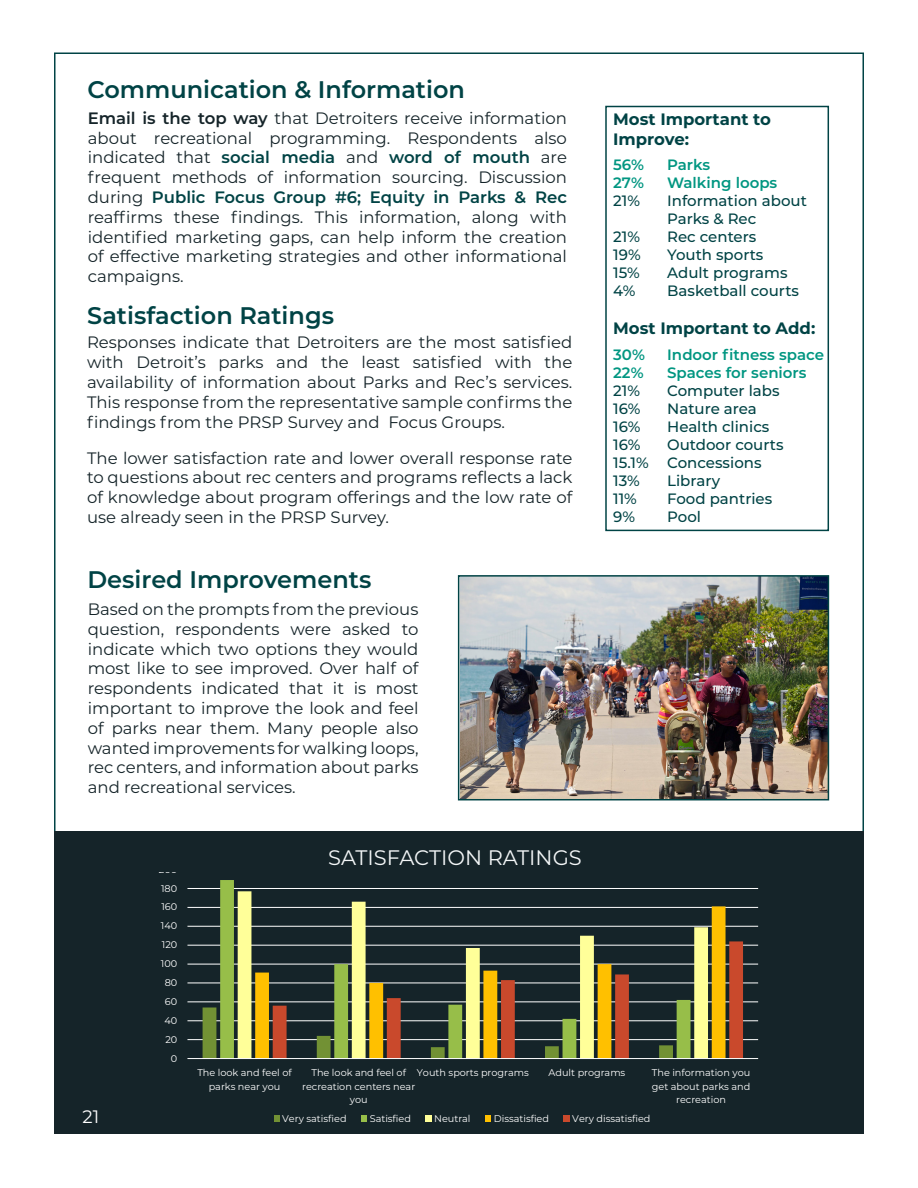
<style>
.page{position:relative;width:918px;height:1188px;background:#fff}
.page>*{position:absolute;margin:0;border:0;box-sizing:border-box;transform-origin:0 0}
.t1{font:600 24px "Montserrat";color:#004345}
.t2{font:21px "Montserrat";color:#f3f6f7}
.t3{font:18px "Montserrat";color:#fff}
.t4{font:16.5px/19.8px "Montserrat";color:#152429;text-align:justify}
.t5{font:700 16.5px/19.8px "Montserrat";color:#004345}
.t6{font:500 15px/18px "Montserrat";color:#004345}
.t7{font:600 15px "Montserrat";color:#009681}
.t8{font:9.75px/13.4px "Montserrat";color:#fff;text-align:center}
.s1{font-weight:600}
.s2{font-weight:600;color:#004345}
</style>
<div class="page">
<div style="left:54px;top:832px;width:810px;height:302px;background:#152429"></div>
<hr style="left:187px;top:1039px;width:571px;height:1px;background:#fff">
<hr style="left:187px;top:1021px;width:571px;height:1px;background:#fff">
<hr style="left:187px;top:1002px;width:571px;height:1px;background:#fff">
<hr style="left:187px;top:983px;width:571px;height:1px;background:#fff">
<hr style="left:187px;top:964px;width:571px;height:1px;background:#fff">
<hr style="left:187px;top:945px;width:571px;height:1px;background:#fff">
<hr style="left:187px;top:926px;width:571px;height:1px;background:#fff">
<hr style="left:187px;top:907px;width:571px;height:1px;background:#fff">
<hr style="left:187px;top:888px;width:571px;height:1px;background:#fff">
<hr style="left:187px;top:873px;width:571px;height:1px;background:#fff">
<svg style="left:203px;top:1008px;width:17px;height:50px"></svg>
<svg style="left:220px;top:880px;width:18px;height:178px;fill:#97be49"></svg>
<svg style="left:238px;top:891px;width:128px;height:167px"></svg>
<svg style="left:255px;top:906px;width:471px;height:152px"></svg>
<svg style="left:273px;top:941px;width:470px;height:117px"></svg>
<hr style="left:187px;top:1058px;width:571px;height:1px;background:#fff">
<svg style="left:274px;top:1116px;width:6px;height:6px"></svg>
<svg style="left:361px;top:1116px;width:6px;height:6px"></svg>
<svg style="left:425px;top:1116px;width:6px;height:6px"></svg>
<svg style="left:485px;top:1116px;width:6px;height:6px"></svg>
<svg style="left:564px;top:1116px;width:6px;height:6px"></svg>
<div style="left:605px;top:106px;width:224px;height:425px;border:2px solid #004345"></div>
<img style="left:461px;top:578px;width:365px;height:219px">
<div style="left:458px;top:575px;width:371px;height:225px;border:2px solid #004345"></div>
<p class="t1" style="left:87px;top:73px;width:379px">Communication &amp; Information</p>
<p class="t4" style="left:88px;top:107px;width:481px"><span class="s1">Email is the top way</span> that Detroiters receive information about recreational programming. Respondents also indicated that <span class="s2">social media</span> and <span class="s2">word of mouth</span> are frequent methods of information sourcing. Discussion during <span class="s2">Public Focus Group #6; Equity in Parks &amp; Rec </span>reaffirms these findings. This information, along with identified marketing gaps, can help inform the creation of effective marketing strategies and other informational campaigns.</p>
<p class="t1" style="left:87px;top:298px;width:248px">Satisfaction Ratings</p>
<p class="t4" style="left:87px;top:332px;width:487px">Responses indicate that Detroiters are the most satisfied with Detroit’s parks and the least satisfied with the availability of information about Parks and Rec’s services.<br>This response from the representative sample confirms the findings from the PRSP Survey and Focus Groups.</p>
<p class="t4" style="left:87px;top:447px;width:487px">The lower satisfaction rate and lower overall response rate to questions about rec centers and programs reflects a lack of knowledge about program offerings and the low rate of use already seen in the PRSP Survey.</p>
<p class="t1" style="left:87px;top:562px;width:286px">Desired Improvements</p>
<p class="t4" style="left:88px;top:599px;width:332px">Based on the prompts from the previous question, respondents were asked to indicate which two options they would most like to see improved. Over half of respondents indicated that it is most important to improve the look and feel of parks near them. Many people also wanted improvements for walking loops, rec centers, and information about parks and recreational services.</p>
<p class="t8" style="left:159px;top:862px;width:20px">200</p>
<p class="t8" style="left:161px;top:881px;width:18px">180</p>
<p class="t8" style="left:161px;top:900px;width:17px">160</p>
<p class="t8" style="left:161px;top:919px;width:18px">140</p>
<p class="t8" style="left:162px;top:938px;width:17px">120</p>
<p class="t8" style="left:161px;top:957px;width:18px">100</p>
<p class="t8" style="left:165px;top:976px;width:14px">80</p>
<p class="t8" style="left:165px;top:994px;width:14px">60</p>
<p class="t8" style="left:164px;top:1013px;width:14px">40</p>
<p class="t8" style="left:165px;top:1032px;width:13px">20</p>
<p class="t8" style="left:171px;top:1051px;width:8px">0</p>
<p class="t2" style="left:328px;top:843px;width:255px">SATISFACTION RATINGS</p>
<p class="t5" style="left:613px;top:109px;width:159px">Most Important to<br>Improve:</p>
<p class="t7" style="left:613px;top:154px;width:32px">56%</p>
<p class="t7" style="left:667px;top:154px;width:45px">Parks</p>
<p class="t7" style="left:613px;top:172px;width:32px">27%</p>
<p class="t7" style="left:667px;top:172px;width:112px">Walking loops</p>
<p class="t6" style="left:613px;top:191px;width:28px">21%</p>
<p class="t6" style="left:667px;top:191px;width:141px">Information about<br>Parks &amp; Rec</p>
<p class="t6" style="left:613px;top:227px;width:28px">21%</p>
<p class="t6" style="left:667px;top:227px;width:91px">Rec centers</p>
<p class="t6" style="left:613px;top:245px;width:29px">19%</p>
<p class="t6" style="left:667px;top:245px;width:98px">Youth sports</p>
<p class="t6" style="left:613px;top:263px;width:28px">15%</p>
<p class="t6" style="left:667px;top:263px;width:122px">Adult programs</p>
<p class="t6" style="left:613px;top:281px;width:24px">4%</p>
<p class="t6" style="left:667px;top:281px;width:133px">Basketball courts</p>
<p class="t5" style="left:613px;top:318px;width:204px">Most Important to Add:</p>
<p class="t7" style="left:613px;top:344px;width:33px">30%</p>
<p class="t7" style="left:667px;top:344px;width:158px">Indoor fitness space</p>
<p class="t7" style="left:613px;top:362px;width:32px">22%</p>
<p class="t7" style="left:667px;top:362px;width:141px">Spaces for seniors</p>
<p class="t6" style="left:613px;top:381px;width:28px">21%</p>
<p class="t6" style="left:667px;top:381px;width:114px">Computer labs</p>
<p class="t6" style="left:613px;top:399px;width:29px">16%</p>
<p class="t6" style="left:667px;top:399px;width:91px">Nature area</p>
<p class="t6" style="left:613px;top:417px;width:29px">16%</p>
<p class="t6" style="left:667px;top:417px;width:104px">Health clinics</p>
<p class="t6" style="left:613px;top:435px;width:29px">16%</p>
<p class="t6" style="left:667px;top:435px;width:118px">Outdoor courts</p>
<p class="t6" style="left:613px;top:453px;width:150px">15.1% Concessions</p>
<p class="t6" style="left:613px;top:471px;width:28px">13%</p>
<p class="t6" style="left:667px;top:471px;width:55px">Library</p>
<p class="t6" style="left:613px;top:489px;width:25px">11%</p>
<p class="t6" style="left:667px;top:489px;width:107px">Food pantries</p>
<p class="t6" style="left:613px;top:507px;width:23px">9%</p>
<p class="t6" style="left:667px;top:507px;width:35px">Pool</p>
<p class="t3" style="left:83px;top:1104px;width:18px">21</p>
<p class="t8" style="left:197px;top:1066px;width:96px">The look and feel of parks near you</p>
<p class="t8" style="left:302px;top:1066px;width:115px">The look and feel of recreation centers near you</p>
<p class="t8" style="left:417px;top:1066px;width:113px">Youth sports programs</p>
<p class="t8" style="left:549px;top:1066px;width:78px">Adult programs</p>
<p class="t8" style="left:652px;top:1066px;width:100px">The information you get about parks and recreation</p>
<p class="t8" style="left:282px;top:1112px;width:66px">Very satisfied</p>
<p class="t8" style="left:370px;top:1112px;width:43px">Satisfied</p>
<p class="t8" style="left:434px;top:1112px;width:38px">Neutral</p>
<p class="t8" style="left:494px;top:1112px;width:57px">Dissatisfied</p>
<p class="t8" style="left:572px;top:1112px;width:80px">Very dissatisfied</p>
</div>
